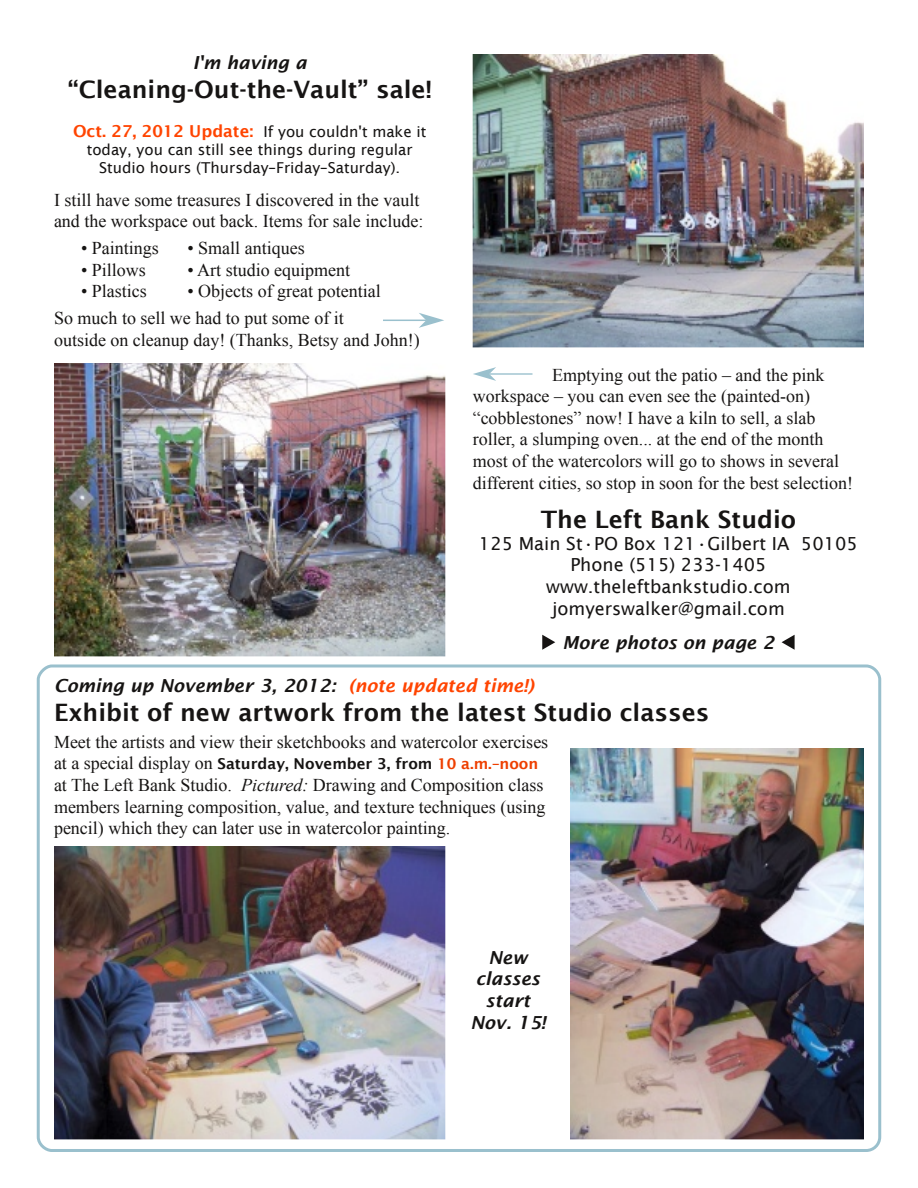
<style>
.page{position:relative;width:918px;height:1188px;background:#fff}
.page>*{position:absolute;margin:0;border:0;box-sizing:border-box;transform-origin:0 0}
.t1{font:600 24px "Lucida Sans";color:#161413}
.t2{font:18px/21.6px "Times New Roman";color:#161413}
.t3{font:18px/21.6px "Lucida Sans";color:#161413;text-align:center}
.t4{font:italic 600 18px/21.6px "Lucida Sans";color:#161413;text-align:center}
.t5{font:15px/18px "Lucida Sans";color:#161413;text-align:center}
.t6{font:600 15px "Lucida Sans";color:#161413}
.s1{font-weight:600;font-size:16.5px;color:#f40}
.s2{color:#f40}
.s3{font-family:"Times New Roman";font-weight:400;font-size:18px}
.s4{color:#ee3f00}
.s5{font-style:italic}
</style>
<div class="page">
<img style="left:473px;top:54px;width:391px;height:293px">
<img style="left:54px;top:363px;width:391px;height:293px">
<svg style="left:542px;top:635px;width:13px;height:15px"></svg>
<svg style="left:782px;top:635px;width:13px;height:15px"></svg>
<hr style="left:383px;top:320px;width:43px;height:1px;background:#9ac0cd">
<svg style="left:419px;top:313px;width:25px;height:15px"></svg>
<hr style="left:489px;top:373px;width:43px;height:2px;background:#9ac0cd">
<svg style="left:473px;top:367px;width:23px;height:14px"></svg>
<svg style="left:36px;top:664px;width:846px;height:488px"></svg>
<img style="left:54px;top:846px;width:391px;height:293px">
<img style="left:571px;top:748px;width:293px;height:391px">
<p class="t4" style="left:193px;top:52px;width:115px">I'm having a</p>
<h1 class="t1" style="left:68px;top:75px;width:365px">“Cleaning-Out-the-Vault” sale!</h1>
<p class="t5" style="left:73px;top:123px;width:355px"><span class="s1">Oct. 27, 2012 Update:</span> If you couldn't make it today, you can still see things during regular<br>Studio hours (Thursday–Friday–Saturday).</p>
<p class="t2" style="left:54px;top:189px;width:371px">I still have some treasures I discovered in the vault and the workspace out back. Items for sale include:</p>
<p class="t2" style="left:81px;top:237px;width:79px">• Paintings</p>
<p class="t2" style="left:188px;top:237px;width:119px">• Small antiques</p>
<p class="t2" style="left:81px;top:259px;width:66px">• Pillows</p>
<p class="t2" style="left:188px;top:259px;width:164px">• Art studio equipment</p>
<p class="t2" style="left:81px;top:280px;width:67px">• Plastics</p>
<p class="t2" style="left:54px;top:278px;width:328px;line-height:27px;text-indent:134px">• Objects of great potential<br>So much to sell we had to put some of it</p>
<p class="t2" style="left:54px;top:329px;width:367px">outside on cleanup day! (Thanks, Betsy and John!)</p>
<p class="t2" style="left:473px;top:364px;width:382px;text-indent:80px">Emptying out the patio – and the pink workspace – you can even see the (painted-on) “cobblestones” now! I have a kiln to sell, a slab roller, a slumping oven... at the end of the month most of the watercolors will go to shows in several different cities, so stop in soon for the best selection!</p>
<h1 class="t1" style="left:541px;top:505px;width:257px">The Left Bank Studio</h1>
<p class="t3" style="left:479px;top:532px;width:380px">125 Main St•PO Box 121•Gilbert IA 50105<br>Phone (515) 233-1405 www.theleftbankstudio.com jomyerswalker@gmail.com</p>
<p class="t4" style="left:563px;top:631px;width:213px">More photos on page 2</p>
<p class="t4" style="left:54px;top:674px;width:482px">Coming up November 3, 2012: <span class="s2">(note updated time!)</span></p>
<h1 class="t1" style="left:54px;top:698px;width:657px">Exhibit of new artwork from the latest Studio classes</h1>
<p class="t2" style="left:54px;top:731px;width:496px">Meet the artists and view their sketchbooks and watercolor exercises</p>
<p class="t6" style="left:54px;top:755px;width:486px"><span class="s3">at a special display on</span> Saturday, November 3, from <span class="s4">10 a.m.–noon</span></p>
<p class="t2" style="left:54px;top:774px;width:493px;text-align:justify">at The Left Bank Studio. <span class="s5">Pictured:</span> Drawing and Composition class members learning composition, value, and texture techniques (using pencil) which they can later use in watercolor painting.</p>
<p class="t4" style="left:470px;top:946px;width:77px">New classes start<br>Nov. 15!</p>
</div>
